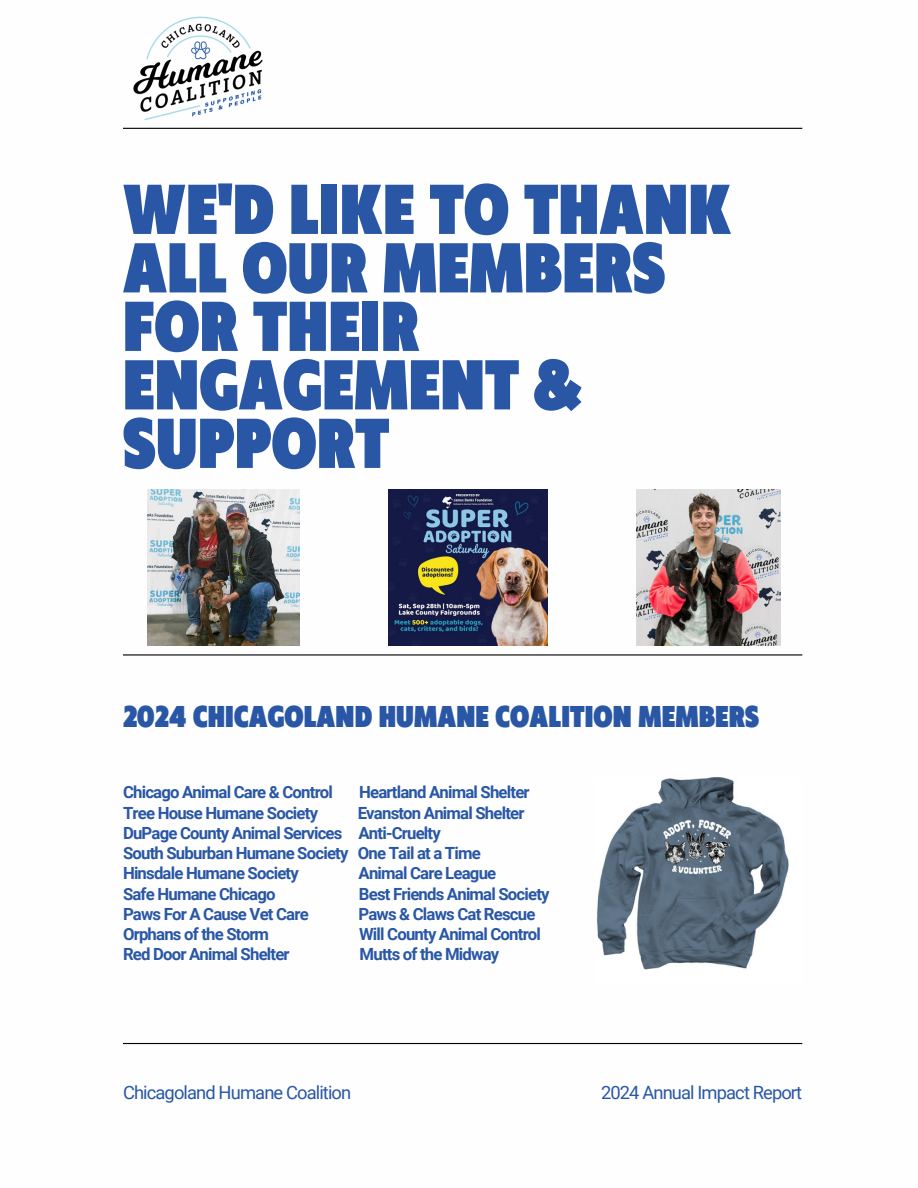
<style>
.page{position:relative;width:918px;height:1188px;background:#fff}
.page>*{position:absolute;margin:0;border:0;box-sizing:border-box;transform-origin:0 0}
.t1{font:900 66px/58.5px "Klein Condensed";letter-spacing:.005em;color:#2957a6}
.t2{font:900 28.2px "Klein Condensed";letter-spacing:.005em;color:#2957a6}
.t3{font:18.3px "Roboto";letter-spacing:-.045em;color:#2957a6}
.t4{font:700 16.8px/20.2px "Roboto";letter-spacing:-.05em;color:#2957a6}
</style>
<div class="page">
<hr style="left:123px;top:128px;width:679px;height:1px;background:#000001">
<hr style="left:123px;top:654px;width:679px;height:2px;background:#000001">
<hr style="left:123px;top:1043px;width:679px;height:1px;background:#000001">
<img style="left:123px;top:16px;width:150px;height:113px">
<img style="left:596px;top:777px;width:193px;height:193px">
<img style="left:147px;top:489px;width:152px;height:156px">
<img style="left:389px;top:489px;width:158px;height:156px">
<img style="left:636px;top:489px;width:145px;height:156px">
<h1 class="t1" style="left:123px;top:185px;width:610px">WE'D LIKE TO THANK<br>ALL OUR MEMBERS<br>FOR THEIR<br>ENGAGEMENT &amp;<br>SUPPORT</h1>
<p class="t2" style="left:123px;top:702px;width:638px">2024 CHICAGOLAND HUMANE COALITION MEMBERS</p>
<p class="t4" style="left:123px;top:783px;width:212px">Chicago Animal Care &amp; Control</p>
<p class="t4" style="left:359px;top:783px;width:172px">Heartland Animal Shelter</p>
<p class="t4" style="left:123px;top:803px;width:197px">Tree House Humane Society</p>
<p class="t4" style="left:123px;top:803px;width:403px;text-indent:235px">Evanston Animal Shelter DuPage County Animal Services Anti-Cruelty<br>South Suburban Humane Society One Tail at a Time Hinsdale Humane Society</p>
<p class="t4" style="left:359px;top:864px;width:139px">Animal Care League</p>
<p class="t4" style="left:123px;top:884px;width:154px">Safe Humane Chicago</p>
<p class="t4" style="left:359px;top:884px;width:192px">Best Friends Animal Society</p>
<p class="t4" style="left:123px;top:904px;width:187px">Paws For A Cause Vet Care</p>
<p class="t4" style="left:358px;top:904px;width:178px">Paws &amp; Claws Cat Rescue</p>
<p class="t4" style="left:123px;top:924px;width:148px">Orphans of the Storm</p>
<p class="t4" style="left:359px;top:924px;width:183px">Will County Animal Control</p>
<p class="t4" style="left:123px;top:945px;width:168px">Red Door Animal Shelter</p>
<p class="t4" style="left:360px;top:945px;width:141px">Mutts of the Midway</p>
<p class="t3" style="left:123px;top:1082px;width:230px">Chicagoland Humane Coalition</p>
<p class="t3" style="left:601px;top:1082px;width:203px">2024 Annual Impact Report</p>
</div>
